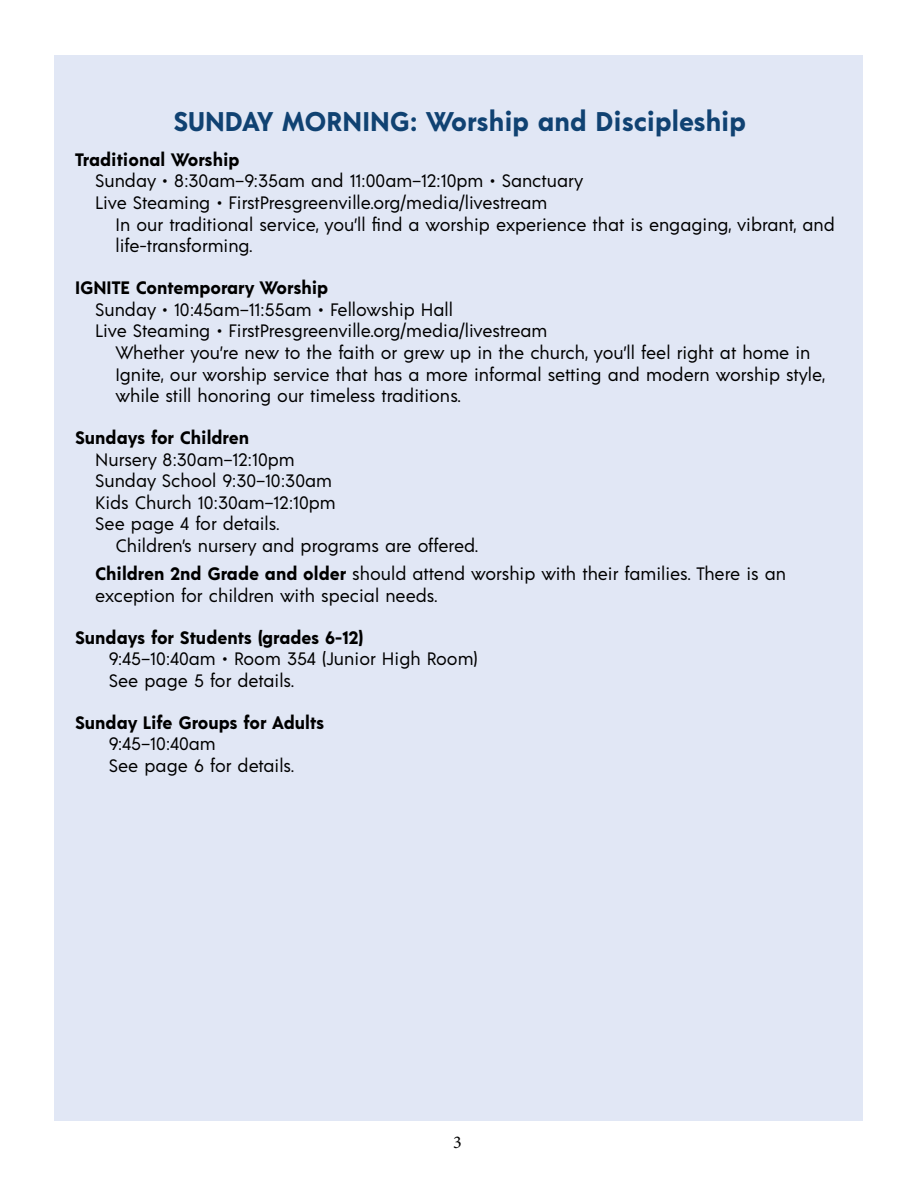
<style>
.page{position:relative;width:918px;height:1188px;background:#fff}
.page>*{position:absolute;margin:0;border:0;box-sizing:border-box;transform-origin:0 0}
.t1{font:700 27px "Acre";color:#104272}
.t2{font:18px/21.6px "Acre";color:#000}
.t3{font:700 18px "Acre";color:#000}
.t4{font:18px "Minion Pro";color:#000}
.s1{font-weight:700}
</style>
<div class="page">
<div style="left:55px;top:55px;width:808px;height:1066px;background:#e1e7f5"></div>
<h1 class="t1" style="left:173px;top:102px;width:574px">SUNDAY MORNING: Worship and Discipleship</h1>
<p class="t3" style="left:75px;top:147px;width:166px">Traditional Worship</p>
<p class="t2" style="left:95px;top:169px;width:489px">Sunday • 8:30am–9:35am and 11:00am–12:10pm • Sanctuary<br>Live Steaming • FirstPresgreenville.org/media/livestream</p>
<p class="t2" style="left:116px;top:212px;width:721px">In our traditional service, you’ll find a worship experience that is engaging, vibrant, and life-transforming.</p>
<p class="t3" style="left:75px;top:275px;width:255px">IGNITE Contemporary Worship</p>
<p class="t2" style="left:95px;top:298px;width:359px">Sunday • 10:45am–11:55am • Fellowship Hall</p>
<p class="t2" style="left:95px;top:319px;width:454px">Live Steaming • FirstPresgreenville.org/media/livestream</p>
<p class="t2" style="left:116px;top:341px;width:696px">Whether you’re new to the faith or grew up in the church, you’ll feel right at home in</p>
<p class="t2" style="left:116px;top:362px;width:711px">Ignite, our worship service that has a more informal setting and modern worship style,</p>
<p class="t2" style="left:116px;top:384px;width:347px">while still honoring our timeless traditions.</p>
<p class="t3" style="left:75px;top:425px;width:176px">Sundays for Children</p>
<p class="t2" style="left:95px;top:447px;width:242px">Nursery 8:30am–12:10pm<br>Sunday School 9:30–10:30am<br>Kids Church 10:30am–12:10pm<br>See page 4 for details.</p>
<p class="t2" style="left:95px;top:530px;width:692px;line-height:28.3px;text-indent:20px">Children’s nursery and programs are offered.<br><span class="s1">Children 2nd Grade and older</span> should attend worship with their families. There is an</p>
<p class="t2" style="left:95px;top:584px;width:344px">exception for children with special needs.</p>
<p class="t3" style="left:75px;top:625px;width:290px">Sundays for Students (grades 6-12)</p>
<p class="t2" style="left:109px;top:647px;width:371px">9:45–10:40am • Room 354 (Junior High Room)<br>See page 5 for details.</p>
<p class="t3" style="left:75px;top:710px;width:251px">Sunday Life Groups for Adults</p>
<p class="t2" style="left:109px;top:732px;width:187px">9:45–10:40am<br>See page 6 for details.</p>
<p class="t4" style="left:453px;top:1130px;width:10px">3</p>
</div>
